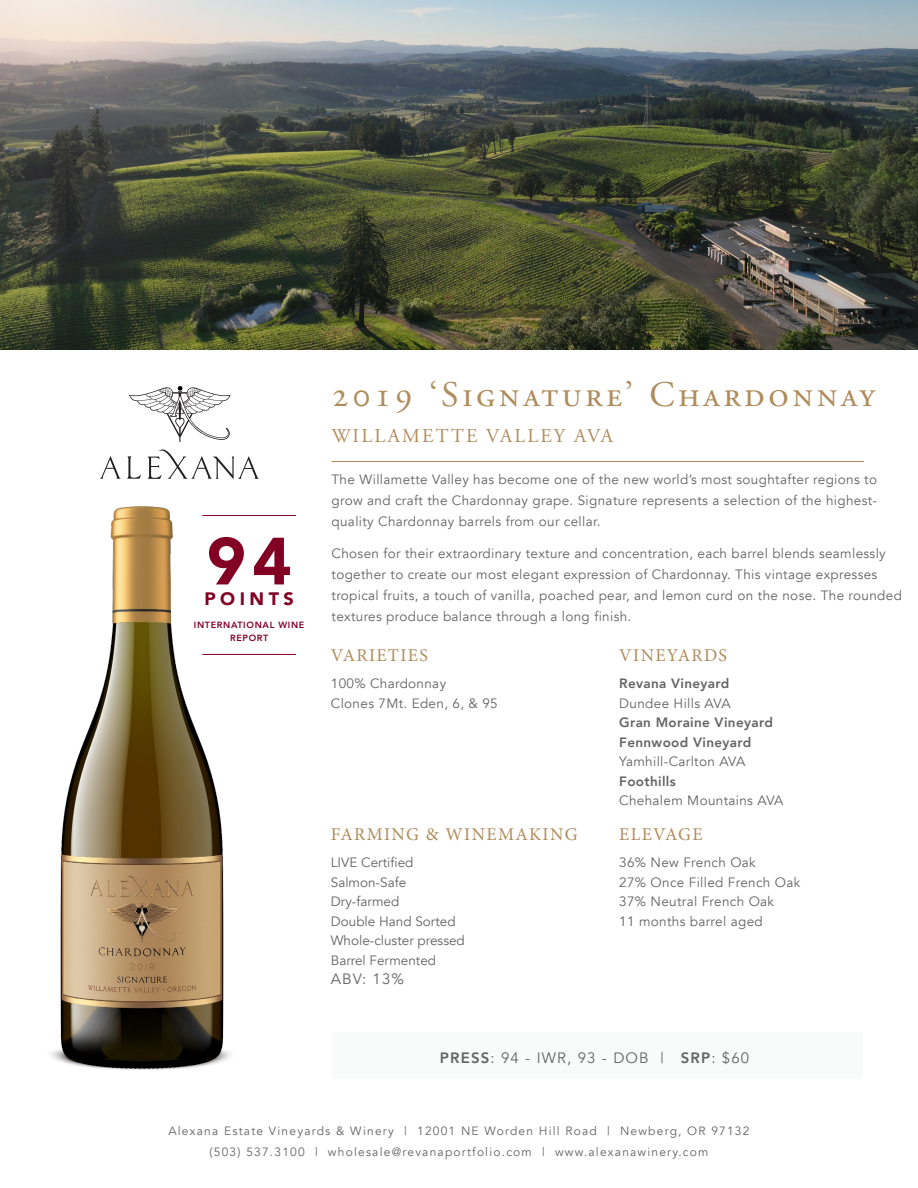
<style>
.page{position:relative;width:918px;height:1188px;background:#fff}
.page>*{position:absolute;margin:0;border:0;box-sizing:border-box;transform-origin:0 0}
.t1{font:900 66px "Avenir";color:#820024}
.t2{font:36px "Adobe Garamond Pro";letter-spacing:.1em;color:#b08c5b}
.t3{font:19.5px "Adobe Garamond Pro";letter-spacing:.115em;color:#b08c5b}
.t4{font:18px "Minion Pro";letter-spacing:.075em;color:#b08c5b}
.t5{font:900 18px "Avenir";letter-spacing:.25em;color:#820024}
.t6{font:15px "Avenir";letter-spacing:.075em;color:#646464}
.Blurb_Body_Text{font:13.5px/21px "Avenir";letter-spacing:.025em;color:#646464;text-align:justify}
.Blurb_Body_Text-2{font:13.5px "Avenir";color:#646464}
.t7{font:800 13.5px "Avenir";letter-spacing:.025em;color:#646464}
.t8{font:12px/21px "Avenir";letter-spacing:.1em;color:#646464;text-align:center}
.t9{font:800 9px/13.5px "Avenir";letter-spacing:.075em;color:#820024;text-align:center}
.s1{font-weight:800}
</style>
<div class="page">
<svg style="left:100px;top:456px;width:21px;height:23px"></svg>
<svg style="left:127px;top:456px;width:14px;height:23px"></svg>
<svg style="left:147px;top:449px;width:112px;height:30px"></svg>
<svg style="left:129px;top:386px;width:102px;height:56px"></svg>
<img style="left:0;top:0;width:918px;height:350px">
<div style="left:332px;top:1032px;width:531px;height:47px;background:#f9fafa"></div>
<hr style="left:332px;top:461px;width:532px;height:1px;background:#b08c5b">
<img style="left:51px;top:506px;width:198px;height:564px">
<hr style="left:202px;top:654px;width:94px;height:1px;background:#820024">
<hr style="left:202px;top:515px;width:94px;height:1px;background:#820024">
<p class="t1" style="left:207px;top:505px;width:86px">94</p>
<p class="t5" style="left:204px;top:584px;width:91px">POINTS</p>
<p class="t9" style="left:194px;top:618px;width:112px">INTERNATIONAL WINE<br>REPORT</p>
<p class="t2" style="left:332px;top:373px;width:545px">2019 ‘Signature’ Chardonnay</p>
<p class="t3" style="left:332px;top:424px;width:283px">WILLAMETTE VALLEY AVA</p>
<p class="Blurb_Body_Text" style="left:332px;top:469px;width:547px">The Willamette Valley has become one of the new world’s most soughtafter regions to grow and craft the Chardonnay grape. Signature represents a selection of the highest&shy;quality Chardonnay barrels from our cellar.</p>
<p class="Blurb_Body_Text" style="left:332px;top:543px;width:572px;text-align:left">Chosen for their extraordinary texture and concentration, each barrel blends seamlessly together to create our most elegant expression of Chardonnay. This vintage expresses tropical fruits, a touch of vanilla, poached pear, and lemon curd on the nose. The rounded textures produce balance through a long finish.</p>
<p class="t4" style="left:331px;top:643px;width:99px">VARIETIES</p>
<p class="t4" style="left:619px;top:643px;width:109px">VINEYARDS</p>
<p class="Blurb_Body_Text" style="left:331px;top:673px;width:117px">100% Chardonnay</p>
<p class="Blurb_Body_Text" style="left:331px;top:693px;width:168px">Clones 7Mt. Eden, 6, &amp; 95</p>
<p class="t7" style="left:619px;top:673px;width:112px">Revana Vineyard</p>
<p class="Blurb_Body_Text" style="left:619px;top:693px;width:113px">Dundee Hills AVA</p>
<p class="t7" style="left:619px;top:712px;width:155px">Gran Moraine Vineyard</p>
<p class="t7" style="left:619px;top:731px;width:134px">Fennwood Vineyard</p>
<p class="Blurb_Body_Text" style="left:619px;top:751px;width:128px">Yamhill-Carlton AVA</p>
<p class="t7" style="left:619px;top:770px;width:58px">Foothills</p>
<p class="Blurb_Body_Text" style="left:619px;top:790px;width:166px">Chehalem Mountains AVA</p>
<p class="t4" style="left:331px;top:822px;width:248px">FARMING &amp; WINEMAKING</p>
<p class="t4" style="left:619px;top:822px;width:85px">ELEVAGE</p>
<p class="Blurb_Body_Text-2" style="left:331px;top:855px;width:84px">LIVE Certified</p>
<p class="Blurb_Body_Text-2" style="left:331px;top:874px;width:77px">Salmon-Safe</p>
<p class="Blurb_Body_Text-2" style="left:331px;top:894px;width:70px">Dry-farmed</p>
<p class="Blurb_Body_Text-2" style="left:331px;top:913px;width:126px">Double Hand Sorted</p>
<p class="Blurb_Body_Text-2" style="left:331px;top:933px;width:135px">Whole-cluster pressed</p>
<p class="Blurb_Body_Text-2" style="left:331px;top:952px;width:107px">Barrel Fermented</p>
<p class="t6" style="left:331px;top:970px;width:75px">ABV: 13%</p>
<p class="Blurb_Body_Text" style="left:619px;top:852px;width:138px">36% New French Oak</p>
<p class="Blurb_Body_Text" style="left:619px;top:872px;width:183px">27% Once Filled French Oak</p>
<p class="Blurb_Body_Text" style="left:619px;top:891px;width:156px">37% Neutral French Oak</p>
<p class="Blurb_Body_Text" style="left:619px;top:911px;width:145px">11 months barrel aged</p>
<p class="t6" style="left:440px;top:1049px;width:311px"><span class="s1">PRESS</span>: 94 - IWR, 93 - DOB | <span class="s1">SRP</span>: $60</p>
<p class="t8" style="left:168px;top:1121px;width:583px">Alexana Estate Vineyards &amp; Winery | 12001 NE Worden Hill Road | Newberg, OR 97132 (503) 537.3100 | wholesale@revanaportfolio.com | www.alexanawinery.com</p>
</div>
